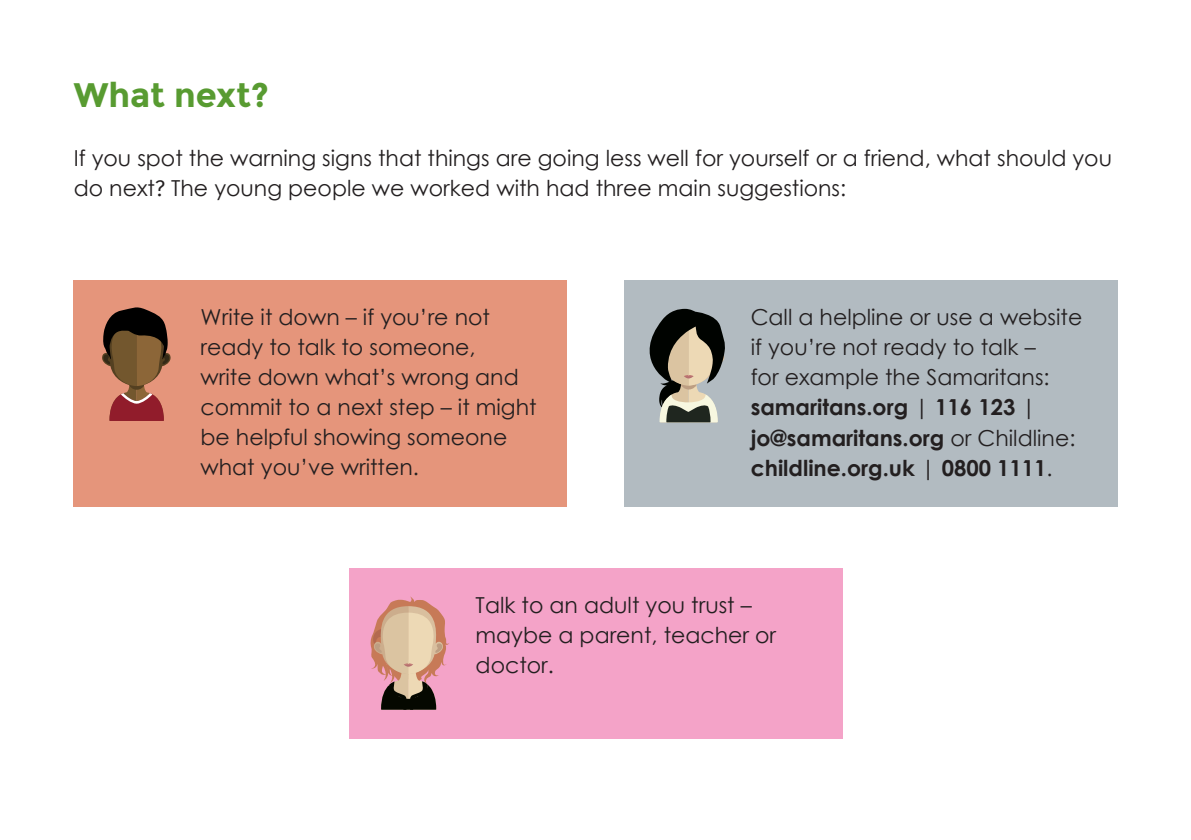
<style>
.page{position:relative;width:1191px;height:840px;background:#fff}
.page>*{position:absolute;margin:0;border:0;box-sizing:border-box;transform-origin:0 0}
.t1{font:700 34px "Montserrat";color:#589b31}
.t2{font:22px/30px "Century Gothic";color:#231f20}
.t3{font:700 22px/30px "Century Gothic";color:#231f20}
.s1{font-family:"Fira Sans"}
.s2{font-weight:700}
.s3{font-weight:400}
</style>
<div class="page">
<div style="left:349px;top:567px;width:493px;height:171px;background:#f4a3c8"></div>
<div style="left:74px;top:280px;width:493px;height:226px;background:#e5957b"></div>
<svg style="left:370px;top:596px;width:79px;height:113px"></svg>
<div style="left:624px;top:280px;width:493px;height:226px;background:#b2bbc1"></div>
<svg style="left:102px;top:307px;width:69px;height:113px"></svg>
<svg style="left:649px;top:308px;width:76px;height:114px"></svg>
<p class="t1" style="left:74px;top:74px;width:197px">What next?</p>
<p class="t2" style="left:74px;top:142px;width:1039px">If you spot the warning signs that things are going less well for yourself or a friend, what should you do next<span class="s1">?</span> The young people we worked with had three main suggestions:</p>
<p class="t2" style="left:201px;top:301px;width:337px">Write it down – if you’re not ready to talk to someone,<br>write down what’s wrong and commit to a next step – it might be helpful showing someone what you’ve written.</p>
<p class="t2" style="left:750px;top:302px;width:333px">Call a helpline or use a website if you’re not ready to talk –<br>for example the Samaritans: <span class="s2">samaritans.org</span> | <span class="s2">116 123</span> |</p>
<p class="t3" style="left:750px;top:421px;width:326px">jo@samaritans.org <span class="s3">or Childline: </span>childline.org.uk <span class="s3">|</span> 0800 1111<span class="s3">.</span></p>
<p class="t2" style="left:475px;top:589px;width:302px">Talk to an adult you trust – maybe a parent, teacher or doctor.</p>
</div>
